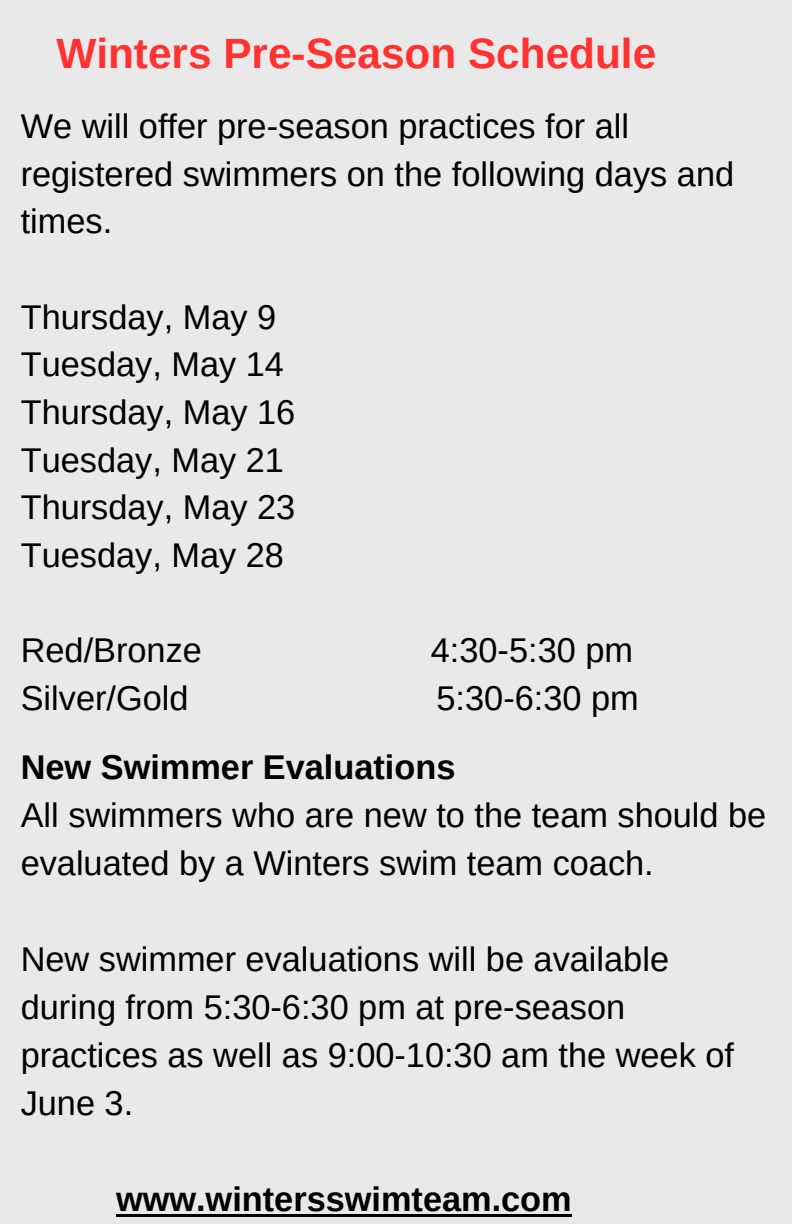
<style>
.page{position:relative;width:792px;height:1224px;background:#eae9ea}
.page>*{position:absolute;margin:0;border:0;box-sizing:border-box;transform-origin:0 0}
.t1{font:700 42.4px "Arimo";color:#ff3131}
.t2{font:34.4px/48px "Arimo";color:#000}
.t3{font:700 34.4px "Arimo";color:#000}
</style>
<div class="page">
<hr style="left:116px;top:1214px;width:456px;height:3px;background:#000">
<h1 class="t1" style="left:56px;top:30px;width:601px">Winters Pre-Season Schedule</h1>
<p class="t2" style="left:21px;top:102px;width:715px">We will offer pre-season practices for all registered swimmers on the following days and times.</p>
<p class="t2" style="left:21px;top:293px;width:257px">Thursday, May 9</p>
<p class="t2" style="left:21px;top:340px;width:265px">Tuesday, May 14</p>
<p class="t2" style="left:21px;top:388px;width:276px">Thursday, May 16</p>
<p class="t2" style="left:21px;top:436px;width:265px">Tuesday, May 21</p>
<p class="t2" style="left:21px;top:483px;width:276px">Thursday, May 23</p>
<p class="t2" style="left:21px;top:531px;width:265px">Tuesday, May 28</p>
<p class="t2" style="left:21px;top:626px;width:183px">Red/Bronze</p>
<p class="t2" style="left:431px;top:626px;width:204px">4:30-5:30 pm</p>
<p class="t2" style="left:21px;top:674px;width:169px">Silver/Gold</p>
<p class="t2" style="left:437px;top:674px;width:204px">5:30-6:30 pm</p>
<p class="t3" style="left:21px;top:748px;width:436px">New Swimmer Evaluations</p>
<p class="t2" style="left:21px;top:791px;width:747px">All swimmers who are new to the team should be evaluated by a Winters swim team coach.</p>
<p class="t2" style="left:21px;top:935px;width:715px">New swimmer evaluations will be available during from 5:30-6:30 pm at pre-season practices as well as 9:00-10:30 am the week of June 3.</p>
<h2 class="t3" style="left:116px;top:1180px;width:457px">www.wintersswimteam.com</h2>
</div>
